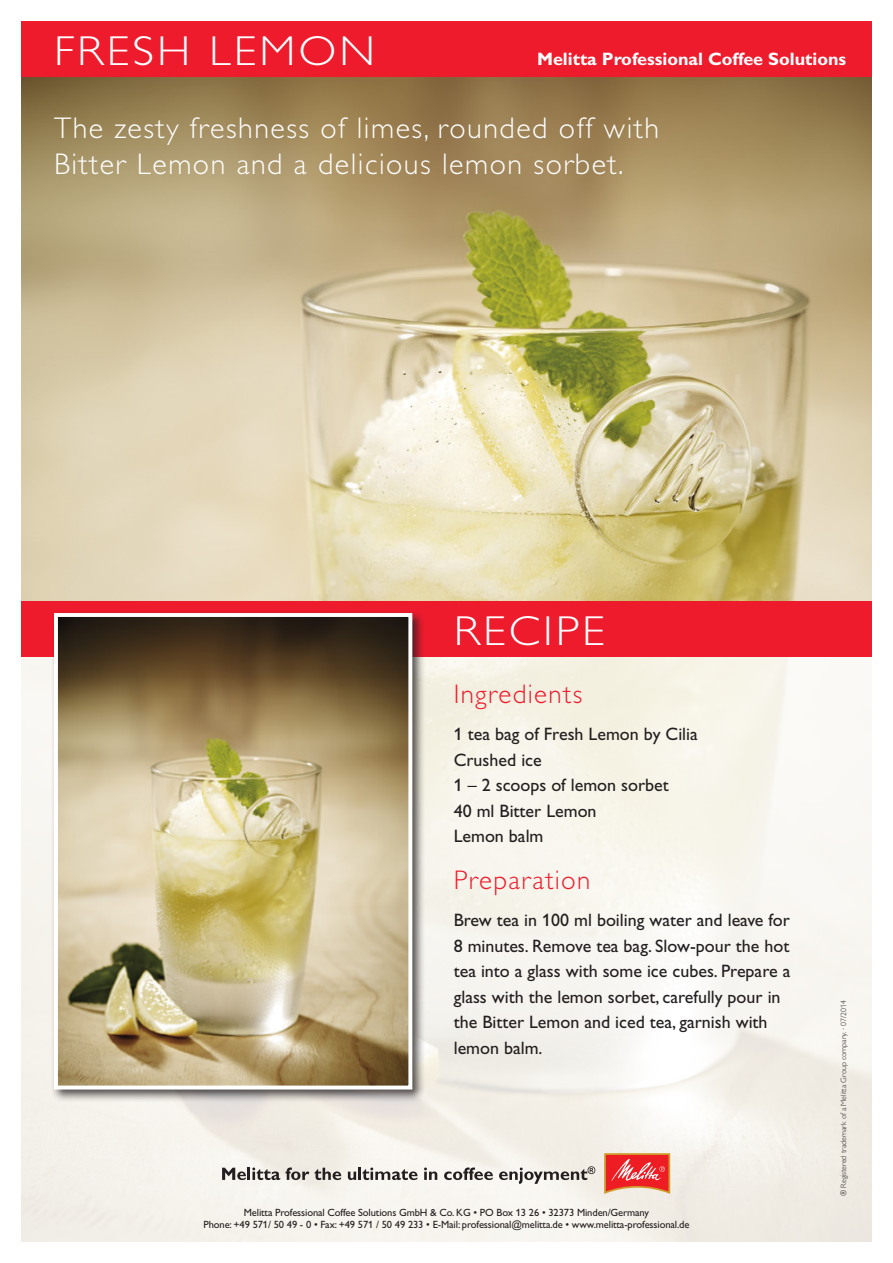
<style>
.page{position:relative;width:893px;height:1263px;background:#fff}
.page>*{position:absolute;margin:0;border:0;box-sizing:border-box;transform-origin:0 0}
.t1{font:300 42px "Gill Alt One";letter-spacing:.065em;color:#fff;scale:1.1 1}
.t2{font:300 30px/36px "Gill Alt One";letter-spacing:.05em;color:#fff}
.t3{font:300 27px "Gill Alt One";letter-spacing:.05em;color:#ee1b2d}
.t4{font:18px/25.5px "Gill Alt One";color:#231f20}
.t5{font:700 18px "Gill Alt One";color:#fff}
.t6{font:10.5px/12.6px "Gill Alt One";letter-spacing:-.01em;color:#231f20;text-align:center}
.t7{font:300 7.8px "Gill Alt One";color:#231f20}
</style>
<div class="page">
<img style="left:21px;top:77px;width:851px;height:524px">
<div style="left:21px;top:601px;width:851px;height:56px;background:#ee1b2d"></div>
<div style="left:21px;top:21px;width:851px;height:56px;background:#ee1b2d"></div>
<div style="left:50px;top:609px;width:375px;height:493px;background:#231f20;opacity:.75"></div>
<img style="left:59px;top:618px;width:348px;height:466px">
<div style="left:54px;top:613px;width:358px;height:476px;border:4px solid #fff"></div>
<svg style="left:604px;top:1153px;width:66px;height:41px;background:#eb5b4f"></svg>
<svg style="left:222px;top:1167px;width:58px;height:13px"></svg>
<svg style="left:286px;top:1167px;width:55px;height:13px"></svg>
<svg style="left:348px;top:1167px;width:70px;height:13px"></svg>
<svg style="left:424px;top:1167px;width:13px;height:13px"></svg>
<svg style="left:444px;top:1167px;width:49px;height:13px"></svg>
<svg style="left:499px;top:1166px;width:96px;height:18px"></svg>
<h1 class="t1" style="left:54px;top:28px;width:293px">FRESH LEMON</h1>
<p class="t5" style="left:537px;top:49px;width:311px">Melitta Professional Coffee Solutions</p>
<h2 class="t2" style="left:54px;top:110px;width:607px">The zesty freshness of limes, rounded off with<br>Bitter Lemon and a delicious lemon sorbet.</h2>
<h1 class="t1" style="left:454px;top:608px;width:139px">RECIPE</h1>
<h3 class="t3" style="left:454px;top:679px;width:130px">Ingredients</h3>
<p class="t4" style="left:454px;top:721px;width:246px">1 tea bag of Fresh Lemon by Cilia<br>Crushed ice<br>1 – 2 scoops of lemon sorbet<br>40 ml Bitter Lemon<br>Lemon balm</p>
<h3 class="t3" style="left:454px;top:865px;width:138px">Preparation</h3>
<p class="t4" style="left:454px;top:907px;width:338px">Brew tea in 100 ml boiling water and leave for 8 minutes. Remove tea bag. Slow-pour the hot tea into a glass with some ice cubes. Prepare a glass with the lemon sorbet, carefully pour in the Bitter Lemon and iced tea, garnish with lemon balm.</p>
<p class="t6" style="left:203px;top:1206px;width:488px">Melitta Professional Coffee Solutions GmbH &amp; Co. KG • PO Box 13 26 • 32373 Minden/Germany<br>Phone: +49 571/ 50 49 - 0 • Fax: +49 571 / 50 49 233 • E-Mail: professional@melitta.de • www.melitta-professional.de</p>
<p class="t7" style="left:839px;top:1196px;width:197px;rotate:-90deg">® Registered trademark of a Melitta Group company. · 07/2014</p>
</div>
